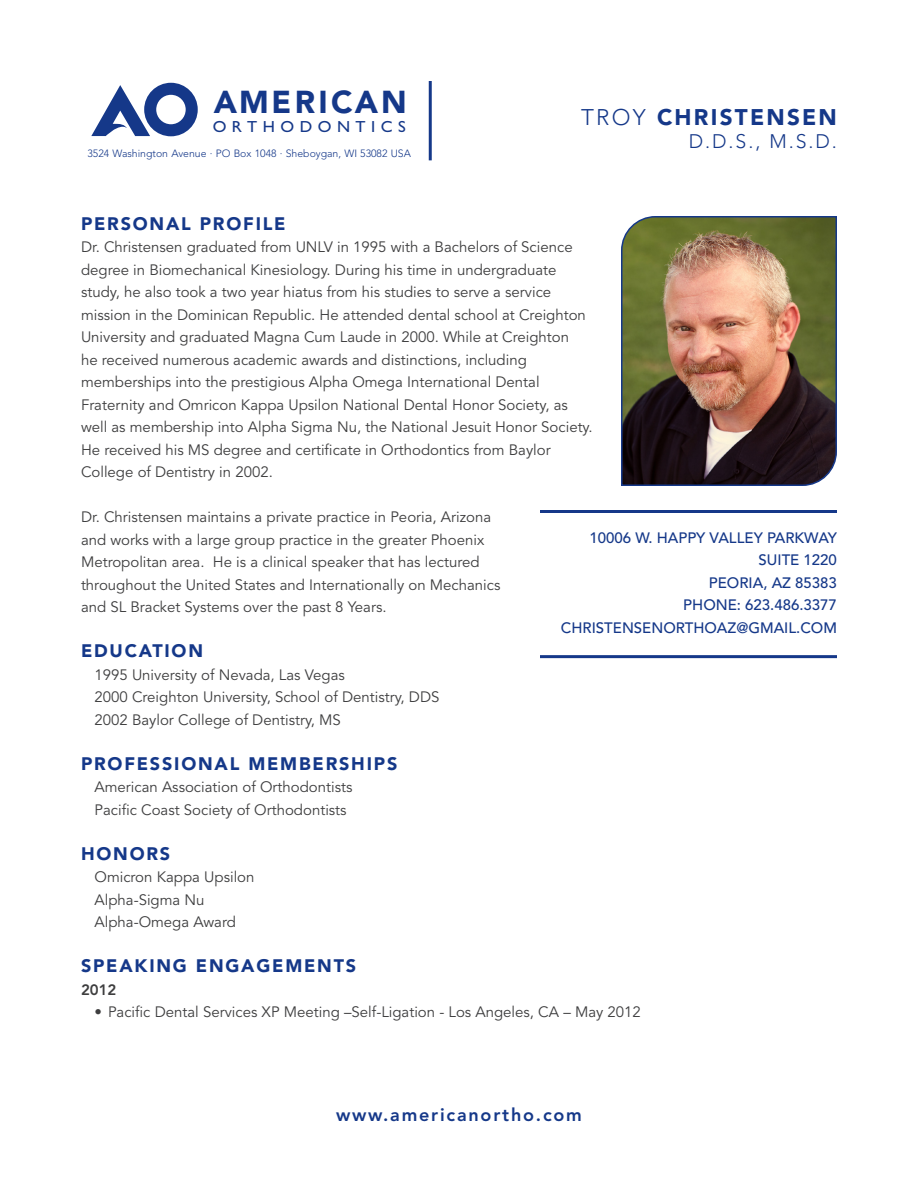
<style>
.page{position:relative;width:918px;height:1188px;background:#fff}
.page>*{position:absolute;margin:0;border:0;box-sizing:border-box;transform-origin:0 0}
.t1{font:900 31.5px "Avenir LT Std";letter-spacing:.09em;color:#153889}
.t2{font:900 22.5px "Avenir LT Std";letter-spacing:.1em;color:#153889}
.t3{font:300 19.5px "Avenir LT Std";color:#153889}
.t4{font:900 18px "Avenir LT Std";letter-spacing:.1em;color:#153889}
.t5{font:800 18px "Avenir LT Std";letter-spacing:.1em;color:#153889}
.t6{font:16.05px "Gill Sans";letter-spacing:.33em;color:#153889;scale:1.04 1}
.t7{font:15px/22.5px "Avenir LT Std";color:#3e3e3f}
.t8{font:500 15px "Avenir LT Std";color:#153889}
.t9{font:800 15px "Avenir LT Std";color:#3e3e3f}
.t10{font:300 10.5px "Avenir LT Std";color:#153889}
.s1{font-weight:300}
</style>
<div class="page">
<hr style="left:429px;top:81px;width:3px;height:79px;background:#153889">
<img style="left:621px;top:216px;width:216px;height:270px">
<hr style="left:540px;top:510px;width:297px;height:3px;background:#153889">
<hr style="left:540px;top:655px;width:297px;height:3px;background:#153889">
<svg style="left:91px;top:83px;width:107px;height:53px"></svg>
<p class="t1" style="left:214px;top:83px;width:194px">AMERICAN</p>
<p class="t6" style="left:213px;top:118px;width:187px">ORTHODONTICS</p>
<p class="t10" style="left:87px;top:147px;width:325px">3524 Washington Avenue · PO Box 1048 · Sheboygan, WI 53082 USA</p>
<p class="t2" style="left:581px;top:104px;width:257px"><span class="s1">TROY</span> CHRISTENSEN</p>
<p class="t3" style="left:689px;top:129px;width:150px">D.D.S., M.S.D.</p>
<p class="t4" style="left:81px;top:212px;width:206px">PERSONAL PROFILE</p>
<p class="t7" style="left:81px;top:236px;width:513px">Dr. Christensen graduated from UNLV in 1995 with a Bachelors of Science degree in Biomechanical Kinesiology. During his time in undergraduate study, he also took a two year hiatus from his studies to serve a service mission in the Dominican Republic. He attended dental school at Creighton University and graduated Magna Cum Laude in 2000. While at Creighton<br>he received numerous academic awards and distinctions, including memberships into the prestigious Alpha Omega International Dental Fraternity and Omricon Kappa Upsilon National Dental Honor Society, as well as membership into Alpha Sigma Nu, the National Jesuit Honor Society.<br>He received his MS degree and certificate in Orthodontics from Baylor College of Dentistry in 2002.</p>
<p class="t7" style="left:81px;top:506px;width:421px">Dr. Christensen maintains a private practice in Peoria, Arizona and works with a large group practice in the greater Phoenix Metropolitan area. He is a clinical speaker that has lectured throughout the United States and Internationally on Mechanics and SL Bracket Systems over the past 8 Years.</p>
<p class="t4" style="left:81px;top:640px;width:124px">EDUCATION</p>
<p class="t7" style="left:94px;top:664px;width:252px">1995 University of Nevada, Las Vegas</p>
<p class="t7" style="left:94px;top:686px;width:347px">2000 Creighton University, School of Dentistry, DDS</p>
<p class="t7" style="left:94px;top:709px;width:248px">2002 Baylor College of Dentistry, MS</p>
<p class="t4" style="left:81px;top:752px;width:318px">PROFESSIONAL MEMBERSHIPS</p>
<p class="t7" style="left:94px;top:776px;width:260px">American Association of Orthodontists</p>
<p class="t7" style="left:94px;top:799px;width:254px">Pacific Coast Society of Orthodontists</p>
<p class="t4" style="left:81px;top:842px;width:91px">HONORS</p>
<p class="t7" style="left:94px;top:866px;width:162px">Omicron Kappa Upsilon</p>
<p class="t7" style="left:94px;top:889px;width:112px">Alpha-Sigma Nu</p>
<p class="t7" style="left:94px;top:911px;width:143px">Alpha-Omega Award</p>
<p class="t4" style="left:81px;top:955px;width:277px">SPEAKING ENGAGEMENTS</p>
<p class="t9" style="left:81px;top:981px;width:37px">2012</p>
<p class="t7" style="left:94px;top:1001px;width:548px">• Pacific Dental Services XP Meeting –Self-Ligation - Los Angeles, CA – May 2012</p>
<p class="t8" style="left:590px;top:529px;width:249px">10006 W. HAPPY VALLEY PARKWAY</p>
<p class="t8" style="left:759px;top:551px;width:80px">SUITE 1220</p>
<p class="t8" style="left:709px;top:574px;width:130px">PEORIA, AZ 85383</p>
<p class="t8" style="left:683px;top:596px;width:155px">PHONE: 623.486.3377</p>
<p class="t8" style="left:561px;top:619px;width:278px">CHRISTENSENORTHOAZ@GMAIL.COM</p>
<p class="t5" style="left:336px;top:1104px;width:247px">www.americanortho.com</p>
</div>
